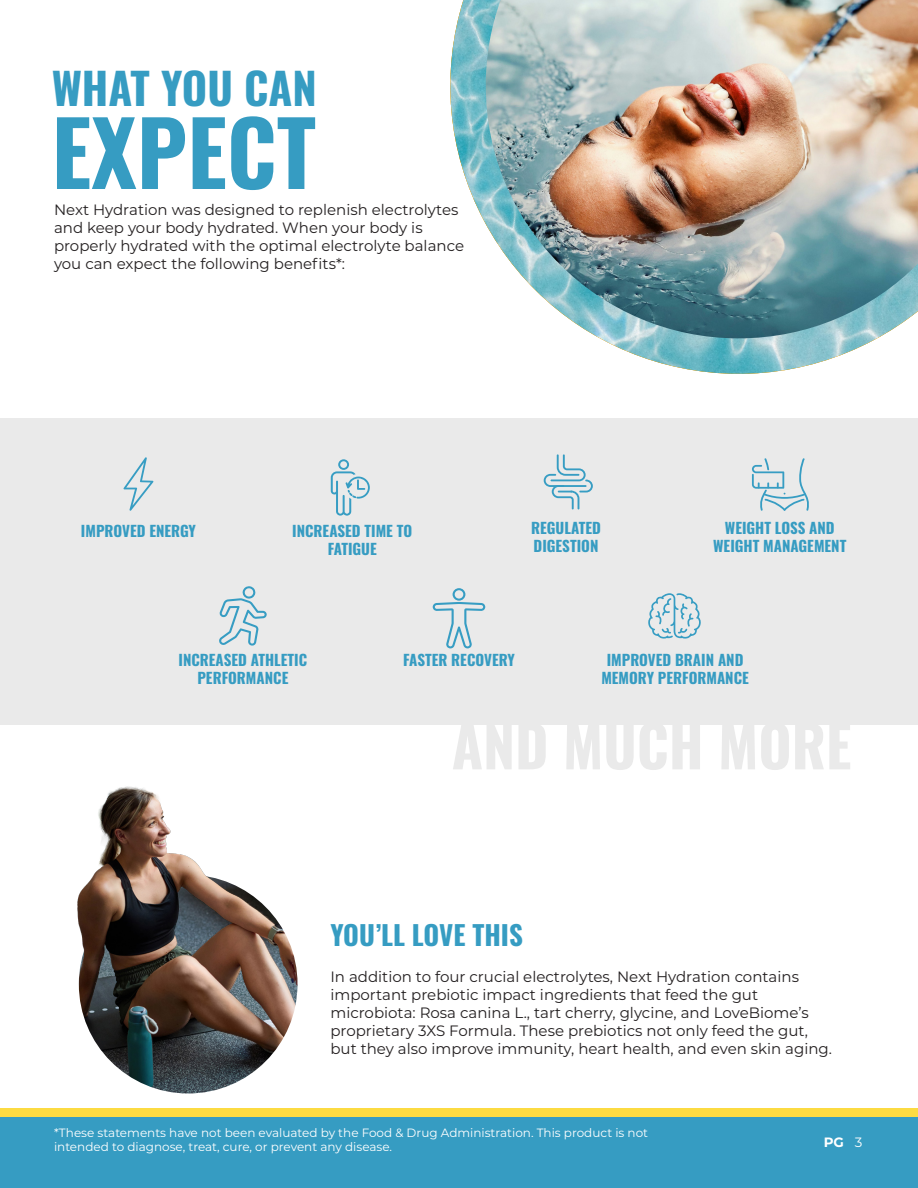
<style>
.page{position:relative;width:918px;height:1188px;background:#fff}
.page>*{position:absolute;margin:0;border:0;box-sizing:border-box;transform-origin:0 0}
.t1{font:88.5px "Oswald";color:#369cc2}
.t2{font:57px "Oswald";color:#eaeaea}
.t3{font:43.5px "Oswald";color:#369cc2}
.t4{font:27px "Oswald";color:#369cc2}
.t5{font:15px/18px "Montserrat";color:#231f20}
.t6{font:15px/18px "Oswald";color:#369cc2;text-align:center}
.t7{font:700 13.5px "Montserrat";color:#fff}
.t8{font:12px/14.4px "Montserrat";color:#fff}
.s1{font-weight:400}
</style>
<div class="page">
<div style="left:0;top:1117px;width:918px;height:71px;background:#369cc2"></div>
<div style="left:0;top:1109px;width:918px;height:8px;background:#fcdb42"></div>
<div style="left:0;top:418px;width:918px;height:307px;background:#eaeaea"></div>
<img style="left:450px;top:0;width:428px;height:374px">
<img style="left:486px;top:0;width:432px;height:338px">
<svg style="left:123px;top:457px;width:30px;height:54px"></svg>
<svg style="left:648px;top:593px;width:53px;height:46px"></svg>
<svg style="left:752px;top:458px;width:57px;height:53px"></svg>
<svg style="left:433px;top:588px;width:52px;height:60px"></svg>
<svg style="left:544px;top:454px;width:49px;height:55px"></svg>
<svg style="left:219px;top:586px;width:48px;height:60px"></svg>
<svg style="left:331px;top:459px;width:39px;height:57px"></svg>
<img style="left:79px;top:875px;width:219px;height:219px;border-radius:109px">
<img style="left:77px;top:786px;width:207px;height:259px">
<p class="t3" style="left:52px;top:49px;width:267px">WHAT YOU CAN</p>
<p class="t1" style="left:52px;top:74px;width:266px">EXPECT</p>
<p class="t5" style="left:54px;top:200px;width:412px">Next Hydration was designed to replenish electrolytes and keep your body hydrated. When your body is properly hydrated with the optimal electrolyte balance you can expect the following benefits*:</p>
<p class="t6" style="left:81px;top:521px;width:117px">IMPROVED ENERGY</p>
<p class="t6" style="left:292px;top:521px;width:121px">INCREASED TIME TO<br>FATIGUE</p>
<p class="t6" style="left:531px;top:517px;width:71px;text-align:left">REGULATED<br>DIGESTION</p>
<p class="t6" style="left:713px;top:517px;width:135px">WEIGHT LOSS AND<br>WEIGHT MANAGEMENT</p>
<p class="t6" style="left:179px;top:650px;width:130px">INCREASED ATHLETIC<br>PERFORMANCE</p>
<p class="t6" style="left:601px;top:650px;width:149px">IMPROVED BRAIN AND<br>MEMORY PERFORMANCE</p>
<p class="t6" style="left:403px;top:650px;width:113px">FASTER RECOVERY</p>
<p class="t2" style="left:452px;top:695px;width:401px">AND MUCH MORE</p>
<p class="t4" style="left:330px;top:911px;width:194px">YOU’LL LOVE THIS</p>
<p class="t5" style="left:330px;top:967px;width:503px">In addition to four crucial electrolytes, Next Hydration contains important prebiotic impact ingredients that feed the gut microbiota: Rosa canina L., tart cherry, glycine, and LoveBiome’s proprietary 3XS Formula. These prebiotics not only feed the gut, but they also improve immunity, heart health, and even skin aging.</p>
<p class="t8" style="left:54px;top:1125px;width:596px">*These statements have not been evaluated by the Food &amp; Drug Administration. This product is not intended to diagnose, treat, cure, or prevent any disease.</p>
<p class="t7" style="left:824px;top:1133px;width:40px">PG <span class="s1">3</span></p>
</div>
